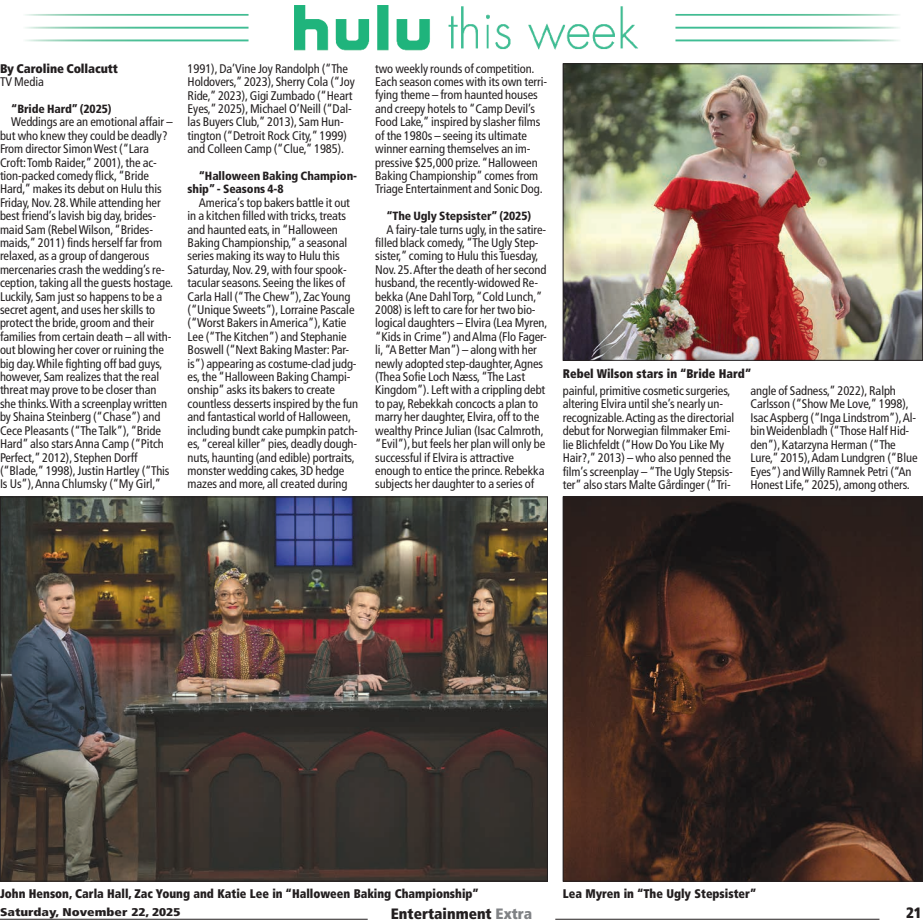
<style>
.page{position:relative;width:923px;height:923px;background:#fff}
.page>*{position:absolute;margin:0;border:0;box-sizing:border-box;transform-origin:0 0}
.t1{font:900 condensed 15px "Frutiger LT Std";color:#231f20}
.t2{font:condensed 12.5px/13.4px "Frutiger LT Std";letter-spacing:-.005em;color:#231f20}
.t3{font:900 condensed 12.5px "Frutiger LT Std";color:#231f20;scale:.95 1}
.t4{font:900 condensed 12.5px "Frutiger LT Std";color:#231f20}
.t5{font:900 condensed 11.88px/13.4px "Frutiger LT Std";letter-spacing:-.005em;color:#231f20}
.t6{font:900 condensed 11.25px "Frutiger LT Std";color:#231f20;scale:1.2 1}
.s1{color:#808285}
</style>
<div class="page">
<hr style="left:0;top:918px;width:368px;height:1px;background:#231f20">
<hr style="left:555px;top:918px;width:324px;height:1px;background:#231f20">
<img style="left:565px;top:65px;width:355px;height:293px">
<div style="left:563px;top:63px;width:359px;height:297px;border:1px solid #231f20"></div>
<img style="left:565px;top:498px;width:355px;height:381px">
<div style="left:563px;top:496px;width:359px;height:385px;border:1px solid #231f20"></div>
<img style="left:2px;top:498px;width:543px;height:381px">
<img style="left:25px;top:5px;width:875px;height:46px">
<p class="t4" style="left:0;top:61px;width:119px">By Caroline Collacutt</p>
<p class="t2" style="left:0;top:75px;width:45px">TV Media</p>
<p class="t5" style="left:11px;top:102px;width:102px">“Bride Hard” (2025)</p>
<p class="t2" style="left:0;top:115px;width:175px;text-indent:11px">Weddings are an emotional affair – but who knew they could be deadly?<br>From director Simon West (“Lara Croft: Tomb Raider,” 2001), the ac&shy;tion-packed comedy flick, “Bride Hard,” makes its debut on Hulu this Friday, Nov. 28. While attending her best friend’s lavish big day, brides&shy;maid Sam (Rebel Wilson, “Brides&shy;maids,” 2011) finds herself far from relaxed, as a group of dangerous mercenaries crash the wedding’s re&shy;ception, taking all the guests hostage.<br>Luckily, Sam just so happens to be a secret agent, and uses her skills to protect the bride, groom and their families from certain death – all with&shy;out blowing her cover or ruining the big day. While fighting off bad guys, however, Sam realizes that the real threat may prove to be closer than she thinks. With a screenplay written by Shaina Steinberg (“Chase”) and Cece Pleasants (“The Talk”), “Bride Hard” also stars Anna Camp (“Pitch Perfect,” 2012), Stephen Dorff (“Blade,” 1998), Justin Hartley (“This Is Us”), Anna Chlumsky (“My Girl,”</p>
<p class="t2" style="left:188px;top:62px;width:169px">1991), Da’Vine Joy Randolph (“The Holdovers,” 2023), Sherry Cola (“Joy Ride,” 2023), Gigi Zumbado (“Heart Eyes,” 2025), Michael O’Neill (“Dal&shy;las Buyers Club,” 2013), Sam Hun&shy;tington (“Detroit Rock City,” 1999) and Colleen Camp (“Clue,” 1985).</p>
<p class="t5" style="left:188px;top:169px;width:171px;text-indent:11px">“Halloween Baking Champion&shy;ship” - Seasons 4-8</p>
<p class="t2" style="left:188px;top:196px;width:172px;text-indent:11px">America’s top bakers battle it out in a kitchen filled with tricks, treats and haunted eats, in “Halloween Baking Championship,” a seasonal series making its way to Hulu this Saturday, Nov. 29, with four spook&shy;tacular seasons. Seeing the likes of Carla Hall (“The Chew”), Zac Young (“Unique Sweets”), Lorraine Pascale (“Worst Bakers in America”), Katie Lee (“The Kitchen”) and Stephanie Boswell (“Next Baking Master: Par&shy;is”) appearing as costume-clad judg&shy;es, the “Halloween Baking Champi&shy;onship” asks its bakers to create countless desserts inspired by the fun and fantastical world of Halloween, including bundt cake pumpkin patch&shy;es, “cereal killer” pies, deadly dough&shy;nuts, haunting (and edible) portraits, monster wedding cakes, 3D hedge mazes and more, all created during</p>
<p class="t2" style="left:375px;top:62px;width:173px">two weekly rounds of competition.<br>Each season comes with its own terri&shy;fying theme – from haunted houses and creepy hotels to “Camp Devil’s Food Lake,” inspired by slasher films of the 1980s – seeing its ultimate winner earning themselves an im&shy;pressive $25,000 prize. “Halloween Baking Championship” comes from Triage Entertainment and Sonic Dog.</p>
<p class="t5" style="left:386px;top:209px;width:146px">“The Ugly Stepsister” (2025)</p>
<p class="t2" style="left:375px;top:223px;width:174px;text-indent:11px">A fairy-tale turns ugly, in the satire&shy;filled black comedy, “The Ugly Step&shy;sister,” coming to Hulu this Tuesday, Nov. 25. After the death of her second husband, the recently-widowed Re&shy;bekka (Ane Dahl Torp, “Cold Lunch,” 2008) is left to care for her two bio&shy;logical daughters – Elvira (Lea Myren, “Kids in Crime”) and Alma (Flo Fager&shy;li, “A Better Man”) – along with her newly adopted step-daughter, Agnes (Thea Sofie Loch Næss, “The Last Kingdom”). Left with a crippling debt to pay, Rebekkah concocts a plan to marry her daughter, Elvira, off to the wealthy Prince Julian (Isac Calmroth, “Evil”), but feels her plan will only be successful if Elvira is attractive enough to entice the prince. Rebekka subjects her daughter to a series of</p>
<p class="t3" style="left:562px;top:365px;width:200px">Rebel Wilson stars in “Bride Hard”</p>
<p class="t2" style="left:563px;top:383px;width:173px">painful, primitive cosmetic surgeries, altering Elvira until she’s nearly un&shy;recognizable. Acting as the directorial debut for Norwegian filmmaker Emi&shy;lie Blichfeldt (“How Do You Like My Hair?,” 2013) – who also penned the film’s screenplay – “The Ugly Stepsis&shy;ter” also stars Malte Gårdinger (“Tri-</p>
<p class="t2" style="left:750px;top:383px;width:169px">angle of Sadness,” 2022), Ralph Carlsson (“Show Me Love,” 1998), Isac Aspberg (“Inga Lindstrom”), Al&shy;bin Weidenbladh (“Those Half Hid&shy;den”), Katarzyna Herman (“The Lure,” 2015), Adam Lundgren (“Blue Eyes”) and Willy Ramnek Petri (“An Honest Life,” 2025), among others.</p>
<p class="t3" style="left:0;top:886px;width:505px">John Henson, Carla Hall, Zac Young and Katie Lee in “Halloween Baking Championship”</p>
<p class="t3" style="left:563px;top:886px;width:205px">Lea Myren in “The Ugly Stepsister”</p>
<p class="t6" style="left:0;top:905px;width:152px">Saturday, November 22, 2025</p>
<p class="t1" style="left:391px;top:904px;width:143px">Entertainment <span class="s1">Extra</span></p>
<p class="t1" style="left:906px;top:903px;width:17px">21</p>
</div>
